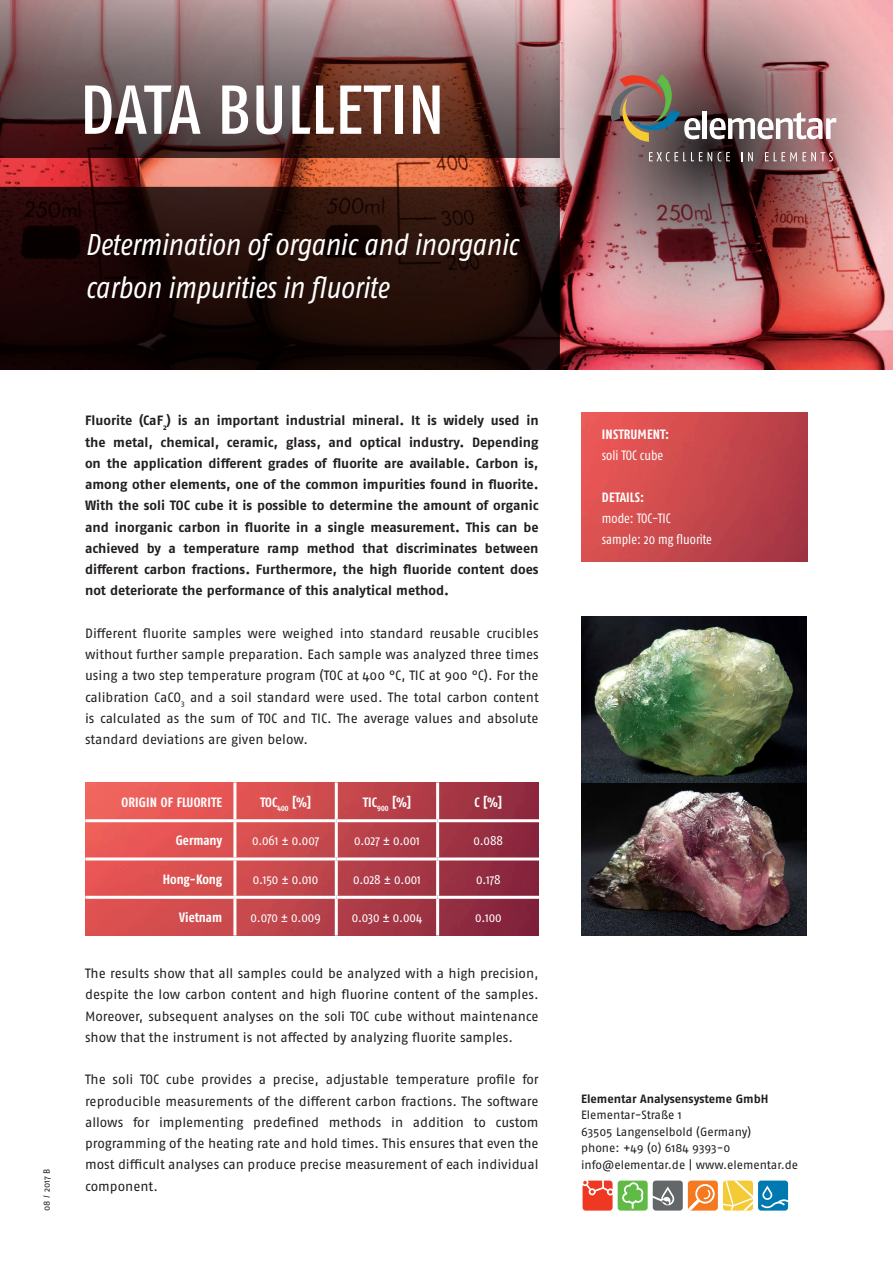
<style>
.page{position:relative;width:893px;height:1263px;background:#fff}
.page>*{position:absolute;margin:0;border:0;box-sizing:border-box;transform-origin:0 0}
.t1{font:500 condensed 69px "Fago Pro";letter-spacing:.01em;color:#fff}
.t2{font:italic condensed 30px/42.5px "Fago Pro";color:#fff}
.t3{font:13.5px/21.3px "Fago Pro";color:#231f20;text-align:justify}
.t4{font:700 13.5px/21.3px "Fago Pro";color:#231f20;text-align:justify}
.t5{font:condensed 13.5px/21px "Fago Pro";color:#fff}
.t6{font:700 condensed 13.5px "Fago Pro";letter-spacing:.01em;color:#fff}
.t7{font:12px/16.5px "Fago Pro";letter-spacing:-.005em;color:#231f20}
.t8{font:700 12px "Fago Pro";color:#231f20}
.t9{font:9px "Fago Pro";color:#231f20}
</style>
<div class="page">
<img style="left:560px;top:343px;width:333px;height:27px">
<img style="left:581px;top:412px;width:227px;height:149px">
<img style="left:85px;top:782px;width:454px;height:153px">
<div style="left:618px;top:1180px;width:30px;height:30px;background:#60bb46;border-radius:3px"></div>
<svg style="left:622px;top:1182px;width:21px;height:26px"></svg>
<svg style="left:583px;top:1180px;width:30px;height:30px"></svg>
<div style="left:688px;top:1180px;width:30px;height:30px;background:#f47921;border-radius:3px"></div>
<div style="left:695px;top:1184px;width:20px;height:19px;border:2px solid #fff;border-radius:50%"></div>
<svg style="left:653px;top:1180px;width:58px;height:30px"></svg>
<svg style="left:723px;top:1180px;width:65px;height:30px;background:#97b695"></svg>
<img style="left:560px;top:0;width:333px;height:343px">
<img style="left:609px;top:74px;width:92px;height:68px">
<hr style="left:703px;top:111px;width:4px;height:28px;background:#fff">
<svg style="left:710px;top:112px;width:126px;height:27px"></svg>
<svg style="left:649px;top:152px;width:81px;height:9px"></svg>
<svg style="left:748px;top:152px;width:5px;height:9px"></svg>
<svg style="left:765px;top:152px;width:32px;height:9px"></svg>
<svg style="left:803px;top:152px;width:30px;height:9px"></svg>
<svg style="left:0;top:0;width:560px;height:370px;background:#52332f"></svg>
<hr style="left:233px;top:782px;width:3px;height:37px;background:#fff">
<hr style="left:335px;top:782px;width:3px;height:37px;background:#fff">
<hr style="left:85px;top:819px;width:150px;height:3px;background:#fff">
<hr style="left:235px;top:819px;width:101px;height:3px;background:#fff">
<hr style="left:233px;top:822px;width:3px;height:35px;background:#fff">
<hr style="left:336px;top:819px;width:102px;height:3px;background:#fff">
<hr style="left:335px;top:822px;width:3px;height:35px;background:#fff">
<hr style="left:438px;top:819px;width:101px;height:3px;background:#fff">
<hr style="left:85px;top:857px;width:150px;height:3px;background:#fff">
<hr style="left:235px;top:857px;width:101px;height:3px;background:#fff">
<hr style="left:233px;top:860px;width:3px;height:36px;background:#fff">
<hr style="left:336px;top:857px;width:102px;height:3px;background:#fff">
<hr style="left:335px;top:860px;width:3px;height:36px;background:#fff">
<hr style="left:438px;top:857px;width:101px;height:3px;background:#fff">
<hr style="left:85px;top:896px;width:150px;height:3px;background:#fff">
<hr style="left:235px;top:896px;width:101px;height:3px;background:#fff">
<hr style="left:233px;top:899px;width:3px;height:36px;background:#fff">
<hr style="left:336px;top:896px;width:102px;height:3px;background:#fff">
<hr style="left:335px;top:899px;width:3px;height:36px;background:#fff">
<hr style="left:438px;top:896px;width:101px;height:3px;background:#fff">
<hr style="left:436px;top:782px;width:3px;height:37px;background:#fff">
<hr style="left:436px;top:822px;width:3px;height:35px;background:#fff">
<hr style="left:436px;top:860px;width:3px;height:36px;background:#fff">
<hr style="left:436px;top:899px;width:3px;height:36px;background:#fff">
<img style="left:581px;top:782px;width:226px;height:154px">
<img style="left:581px;top:617px;width:226px;height:165px">
<h1 class="t1" style="left:80px;top:68px;width:366px">DATA BULLETIN</h1>
<h2 class="t2" style="left:85px;top:223px;width:434px">Determination of organic and inorganic carbon impurities in fluorite</h2>
<p class="t9" style="left:41px;top:1211px;width:44px;rotate:-90deg">08 / 2017 B</p>
<p class="t4" style="left:85px;top:410px;width:455px">Fluorite (CaF<sub>2</sub>) is an important industrial mineral. It is widely used in the metal, chemical, ceramic, glass, and optical industry. Depending on the application different grades of fluorite are available. Carbon is, among other elements, one of the common impurities found in fluorite.<br>With the soli TOC cube it is possible to determine the amount of organic and inorganic carbon in fluorite in a single measurement. This can be achieved by a temperature ramp method that discriminates between different carbon fractions. Furthermore, the high fluoride content does not deteriorate the performance of this analytical method.</p>
<p class="t3" style="left:85px;top:622px;width:455px">Different fluorite samples were weighed into standard reusable crucibles without further sample preparation. Each sample was analyzed three times using a two step temperature program (TOC at 400 °C, TIC at 900 °C). For the calibration CaCO<sub>3</sub> and a soil standard were used. The total carbon content is calculated as the sum of TOC and TIC. The average values and absolute standard deviations are given below.</p>
<p class="t6" style="left:121px;top:794px;width:102px">ORIGIN OF FLUORITE</p>
<p class="t6" style="left:260px;top:794px;width:53px">TOC<sub>400</sub> [%]</p>
<p class="t6" style="left:363px;top:794px;width:50px">TIC<sub>900</sub> [%]</p>
<p class="t6" style="left:474px;top:794px;width:29px">C [%]</p>
<p class="t6" style="left:176px;top:832px;width:48px">Germany</p>
<p class="t5" style="left:252px;top:830px;width:69px">0.061 ± 0.007</p>
<p class="t5" style="left:354px;top:830px;width:67px">0.027 ± 0.001</p>
<p class="t5" style="left:473px;top:830px;width:31px">0.088</p>
<p class="t6" style="left:163px;top:871px;width:61px">Hong-Kong</p>
<p class="t5" style="left:253px;top:868px;width:67px">0.150 ± 0.010</p>
<p class="t5" style="left:353px;top:868px;width:69px">0.028 ± 0.001</p>
<p class="t5" style="left:476px;top:868px;width:26px">0.178</p>
<p class="t6" style="left:179px;top:909px;width:44px">Vietnam</p>
<p class="t5" style="left:251px;top:906px;width:71px">0.070 ± 0.009</p>
<p class="t5" style="left:352px;top:906px;width:72px">0.030 ± 0.004</p>
<p class="t5" style="left:475px;top:906px;width:28px">0.100</p>
<p class="t3" style="left:85px;top:963px;width:455px">The results show that all samples could be analyzed with a high precision, despite the low carbon content and high fluorine content of the samples.<br>Moreover, subsequent analyses on the soli TOC cube without maintenance show that the instrument is not affected by analyzing fluorite samples.</p>
<p class="t3" style="left:85px;top:1069px;width:455px">The soli TOC cube provides a precise, adjustable temperature profile for reproducible measurements of the different carbon fractions. The software allows for implementing predefined methods in addition to custom programming of the heating rate and hold times. This ensures that even the most difficult analyses can produce precise measurement of each individual component.</p>
<p class="t6" style="left:602px;top:426px;width:69px">INSTRUMENT:</p>
<p class="t5" style="left:602px;top:445px;width:63px">soli TOC cube</p>
<p class="t6" style="left:602px;top:489px;width:44px">DETAILS:</p>
<p class="t5" style="left:602px;top:508px;width:111px">mode: TOC-TIC sample: 20 mg fluorite</p>
<p class="t8" style="left:581px;top:1091px;width:189px">Elementar Analysensysteme GmbH</p>
<p class="t7" style="left:581px;top:1107px;width:219px">Elementar-Straße 1<br>63505 Langenselbold (Germany)<br>phone: +49 (0) 6184 9393-0 info@elementar.de | www.elementar.de</p>
</div>
